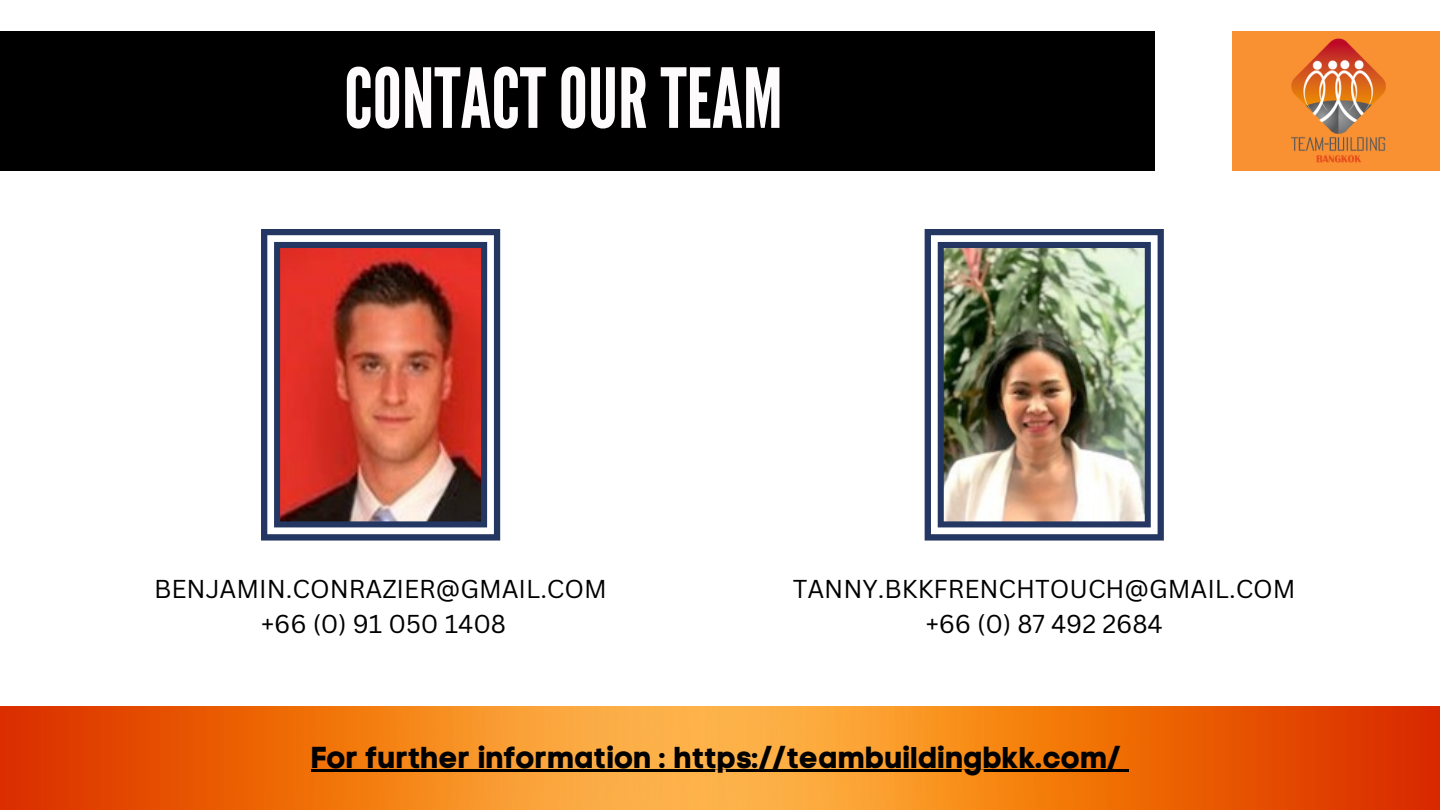
<style>
.page{position:relative;width:1440px;height:810px;background:#fff}
.page>*{position:absolute;margin:0;border:0;box-sizing:border-box;transform-origin:0 0}
.t1{font:82.5px "League Gothic";color:#fdfbfb}
.t2{font:30px "Code Pro Bold LC";color:#000}
.t3{font:25.2px/35px "Canva Sans";color:#000;text-align:center}
</style>
<div class="page">
<div style="left:0;top:32px;width:564px;height:139px;background:#000"></div>
<div style="left:549px;top:32px;width:605px;height:139px;background:#000"></div>
<div style="left:1233px;top:32px;width:207px;height:139px;background:#f99133"></div>
<img style="left:1291px;top:38px;width:95px;height:125px">
<img style="left:0;top:706px;width:1440px;height:104px">
<img style="left:261px;top:229px;width:239px;height:312px">
<img style="left:925px;top:229px;width:239px;height:312px">
<hr style="left:311px;top:770px;width:811px;height:2px;background:#000">
<svg style="left:1122px;top:770px;width:7px;height:2px"></svg>
<h1 class="t1" style="left:344px;top:51px;width:440px">CONTACTOURTEAM</h1>
<p class="t3" style="left:154px;top:570px;width:454px">BENJAMIN.CONRAZIER@GMAIL.COM +66 (0) 91 050 1408</p>
<p class="t3" style="left:793px;top:570px;width:504px">TANNY.BKKFRENCHTOUCH@GMAIL.COM +66 (0) 87 492 2684</p>
<p class="t2" style="left:311px;top:740px;width:813px">For further information : https://teambuildingbkk.com/</p>
</div>
